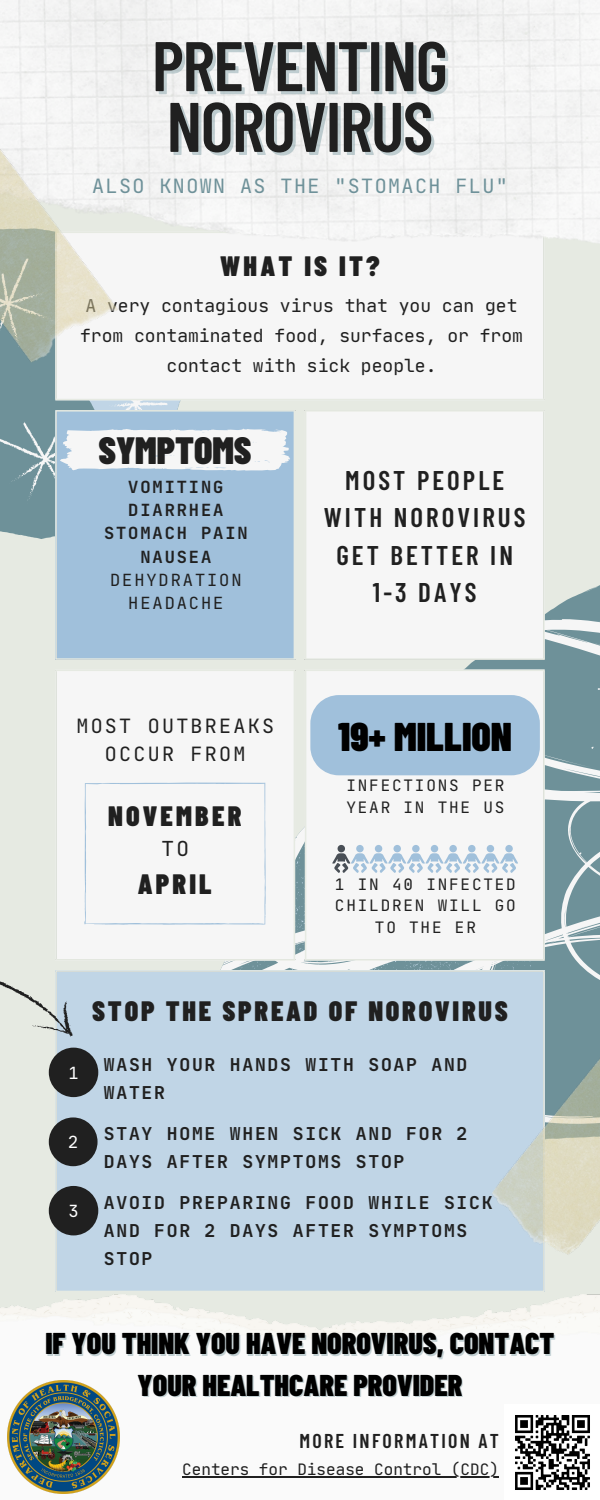
<style>
.page{position:relative;width:600px;height:1500px;background:#e6eae2}
.page>*{position:absolute;margin:0;border:0;box-sizing:border-box;transform-origin:0 0}
.t1{font:600 70px/60.8px "Barlow Condensed";letter-spacing:-.02em;color:#202020}
.t2{font:900 40px "Barlow Condensed";color:#000}
.t3{font:900 38px "Barlow Condensed";color:#202020}
.t4{font:900 30px/41.2px "Barlow Condensed";color:#000;text-align:center}
.t5{font:900 28px "Barlow Condensed";letter-spacing:.1em;color:#202020}
.t6{font:600 27px/37.5px "Barlow Condensed";letter-spacing:.115em;color:#202020;text-align:center}
.t7{font:21px "Jet Brains Mono";color:#202020}
.t8{font:20px "Jet Brains Mono";letter-spacing:.075em;color:#6e9199}
.t9{font:20px/27.8px "Jet Brains Mono";letter-spacing:.115em;color:#202020;text-align:center}
.t10{font:600 20px "Barlow Condensed";letter-spacing:.115em;color:#202020}
.t11{font:700 18px/27.8px "Jet Brains Mono";letter-spacing:.1em;color:#202020}
.t12{font:18px/30px "Jet Brains Mono";color:#202020;text-align:center}
.t13{font:700 17px/23.2px "Jet Brains Mono";letter-spacing:.115em;color:#202020;text-align:center}
.t14{font:17px/23.2px "Jet Brains Mono";letter-spacing:.115em;color:#202020;text-align:center}
.t15{font:17px "Jet Brains Mono";color:#fff}
.t16{font:16px/21.8px "Jet Brains Mono";letter-spacing:.115em;color:#202020}
.t17{font:16px "Jet Brains Mono";color:#202020}
.s1{font-weight:400}
</style>
<div class="page">
<svg style="left:220px;top:585px;width:380px;height:389px;background:#8da8ad"></svg>
<div style="left:57px;top:245px;width:488px;height:716px;background:#f6f6f6"></div>
<div style="left:55px;top:410px;width:240px;height:250px;background:#a0c0db"></div>
<div style="left:55px;top:970px;width:490px;height:322px;background:#c0d5e6"></div>
<hr style="left:543px;top:233px;width:2px;height:166px;background:#e6eae2">
<hr style="left:55px;top:399px;width:490px;height:1px;background:#e6eae2">
<hr style="left:55px;top:412px;width:2px;height:246px;background:#e6eae2">
<hr style="left:294px;top:412px;width:1px;height:246px;background:#e6eae2">
<hr style="left:55px;top:410px;width:240px;height:2px;background:#e6eae2">
<hr style="left:55px;top:658px;width:240px;height:2px;background:#e6eae2">
<hr style="left:305px;top:412px;width:1px;height:246px;background:#e6eae2">
<hr style="left:543px;top:412px;width:2px;height:246px;background:#e6eae2">
<hr style="left:305px;top:410px;width:240px;height:2px;background:#e6eae2">
<hr style="left:305px;top:658px;width:240px;height:2px;background:#e6eae2">
<hr style="left:294px;top:671px;width:1px;height:288px;background:#e6eae2">
<hr style="left:55px;top:670px;width:240px;height:1px;background:#e6eae2">
<hr style="left:55px;top:959px;width:240px;height:2px;background:#e6eae2">
<hr style="left:305px;top:671px;width:1px;height:288px;background:#e6eae2">
<hr style="left:543px;top:671px;width:2px;height:288px;background:#e6eae2">
<hr style="left:305px;top:670px;width:240px;height:1px;background:#e6eae2">
<hr style="left:305px;top:959px;width:240px;height:2px;background:#e6eae2">
<hr style="left:55px;top:972px;width:2px;height:319px;background:#e6eae2">
<hr style="left:543px;top:972px;width:2px;height:319px;background:#e6eae2">
<hr style="left:55px;top:970px;width:490px;height:2px;background:#e6eae2">
<svg style="left:0;top:970px;width:73px;height:66px"></svg>
<img style="left:0;top:0;width:600px;height:245px">
<img style="left:0;top:1284px;width:600px;height:216px">
<img style="left:0;top:84px;width:137px;height:160px">
<img style="left:492px;top:974px;width:108px;height:310px">
<svg style="left:332px;top:845px;width:186px;height:28px;background:#cfdbe5"></svg>
<div style="left:310px;top:695px;width:230px;height:80px;background:#a0c0db"></div>
<svg style="left:0;top:244px;width:290px;height:287px"></svg>
<div style="left:84px;top:783px;width:182px;height:142px;background:#f6f6f6"></div>
<div style="left:49px;top:1048px;width:49px;height:49px;background:#202020;border-radius:50%"></div>
<div style="left:49px;top:1117px;width:49px;height:49px;background:#202020;border-radius:50%"></div>
<div style="left:49px;top:1186px;width:49px;height:49px;background:#202020;border-radius:50%"></div>
<img style="left:504px;top:1404px;width:96px;height:96px">
<img style="left:7px;top:1381px;width:113px;height:112px">
<hr style="left:182px;top:1476px;width:317px;height:2px;background:#202020">
<h1 class="t1" style="left:152px;top:33px;width:298px">PREVENTING<br>NOROVIRUS</h1>
<p class="t8" style="left:92px;top:174px;width:417px">ALSO KNOWN AS THE "STOMACH FLU"</p>
<h3 class="t5" style="left:220px;top:248px;width:161px">WHAT IS IT?</h3>
<p class="t12" style="left:80px;top:291px;width:444px">A very contagious virus that you can get from contaminated food, surfaces, or from contact with sick people.</p>
<h3 class="t3" style="left:98px;top:426px;width:155px">SYMPTOMS</h3>
<p class="t13" style="left:104px;top:475px;width:145px">VOMITING<br>DIARRHEA<br>STOMACH PAIN<br>NAUSEA</p>
<p class="t14" style="left:110px;top:568px;width:133px">DEHYDRATION<br>HEADACHE</p>
<p class="t9" style="left:76px;top:712px;width:199px">MOST OUTBREAKS<br>OCCUR FROM</p>
<h3 class="t5" style="left:108px;top:798px;width:135px">NOVEMBER</h3>
<p class="t7" style="left:161px;top:835px;width:29px">TO</p>
<h3 class="t5" style="left:138px;top:866px;width:76px">APRIL</h3>
<h3 class="t6" style="left:324px;top:460px;width:203px">MOST PEOPLE<br>WITH NOROVIRUS<br>GET BETTER IN<br>1-3 DAYS</h3>
<h2 class="t2" style="left:338px;top:711px;width:175px">19+ MILLION</h2>
<p class="t16" style="left:346px;top:774px;width:160px">INFECTIONS PER<br>YEAR IN THE US</p>
<p class="t16" style="left:335px;top:873px;width:182px;text-align:center">1 IN 40 INFECTED<br>CHILDREN WILL GO<br>TO THE ER</p>
<h3 class="t5" style="left:92px;top:993px;width:417px">STOP THE SPREAD OF NOROVIRUS</h3>
<p class="t11" style="left:104px;top:1051px;width:365px;text-indent:-27px"><span class="s1">1.</span>WASH YOUR HANDS WITH SOAP AND<br>WATER</p>
<p class="t11" style="left:104px;top:1120px;width:365px;text-indent:-27px"><span class="s1">3.</span>STAY HOME WHEN SICK AND FOR 2<br>DAYS AFTER SYMPTOMS STOP</p>
<p class="t11" style="left:104px;top:1189px;width:390px;text-indent:-27px"><span class="s1">5.</span>AVOID PREPARING FOOD WHILE SICK<br>AND FOR 2 DAYS AFTER SYMPTOMS<br>STOP</p>
<p class="t15" style="left:68px;top:1062px;width:12px">1</p>
<p class="t15" style="left:68px;top:1132px;width:12px">2</p>
<p class="t15" style="left:68px;top:1201px;width:12px">3</p>
<h3 class="t4" style="left:45px;top:1322px;width:511px">IF YOU THINK YOU HAVE NOROVIRUS, CONTACT<br>YOUR HEALTHCARE PROVIDER</h3>
<p class="t10" style="left:299px;top:1428px;width:201px">MORE INFORMATION AT</p>
<p class="t17" style="left:182px;top:1459px;width:318px">Centers for Disease Control (CDC)</p>
</div>
